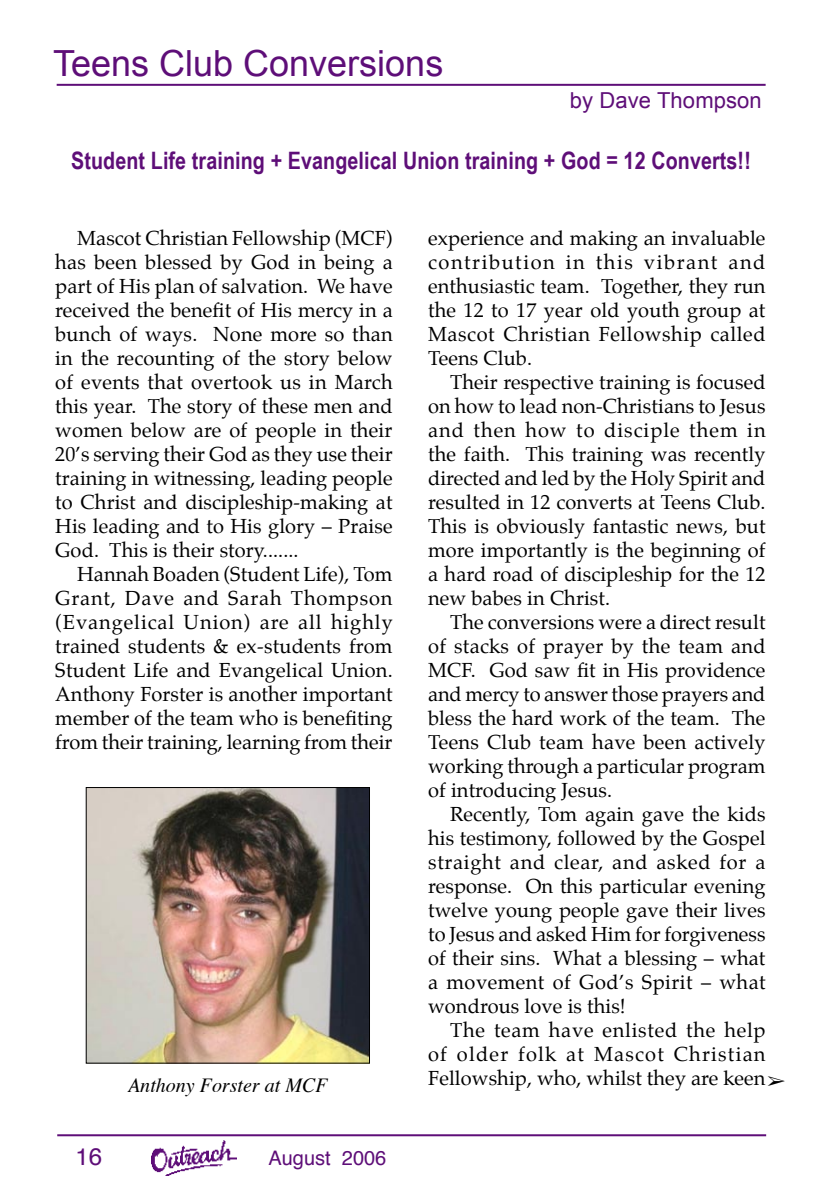
<style>
.page{position:relative;width:828px;height:1191px;background:#fff}
.page>*{position:absolute;margin:0;border:0;box-sizing:border-box;transform-origin:0 0}
.t1{font:36px "Arial";color:#5e0e78}
.t2{font:700 24px "Arial Narrow";letter-spacing:.005em;color:#5e0e78}
.t3{font:24px "Helvetica";color:#5e0e78}
.t4{font:22px "Arial";letter-spacing:.005em;color:#5e0e78}
.t5{font:20px/24px "Palatino";letter-spacing:.005em;color:#000;text-align:justify}
.t6{font:italic 20px "Times";color:#000}
.t7{font:20px "Helvetica";color:#5e0e78}
</style>
<div class="page">
<hr style="left:57px;top:1134px;width:709px;height:2px;background:#5e0e78">
<img style="left:152px;top:1140px;width:85px;height:35px">
<hr style="left:57px;top:84px;width:708px;height:2px;background:#5e0e78">
<img style="left:88px;top:789px;width:280px;height:272px">
<div style="left:86px;top:787px;width:284px;height:276px;border:1px solid #000"></div>
<h1 class="t1" style="left:53px;top:40px;width:392px">Teens Club Conversions</h1>
<p class="t4" style="left:570px;top:86px;width:193px">by Dave Thompson</p>
<p class="t2" style="left:71px;top:143px;width:681px">Student Life training + Evangelical Union training + God = 12 Converts!!</p>
<p class="t5" style="left:55px;top:226px;width:339px;text-indent:22px">Mascot Christian Fellowship (MCF) has been blessed by God in being a part of His plan of salvation. We have received the benefit of His mercy in a bunch of ways. None more so than in the recounting of the story below of events that overtook us in March this year. The story of these men and women below are of people in their 20’s serving their God as they use their training in witnessing, leading people to Christ and discipleship-making at His leading and to His glory – Praise God. This is their story.......</p>
<p class="t5" style="left:55px;top:562px;width:339px;text-indent:22px">Hannah Boaden (Student Life), Tom Grant, Dave and Sarah Thompson (Evangelical Union) are all highly trained students &amp; ex-students from Student Life and Evangelical Union.<br>Anthony Forster is another important member of the team who is benefiting from their training, learning from their</p>
<p class="t6" style="left:128px;top:1067px;width:201px">Anthony Forster at MCF</p>
<p class="t3" style="left:76px;top:1138px;width:28px">16</p>
<p class="t7" style="left:268px;top:1142px;width:119px">August 2006</p>
<p class="t5" style="left:428px;top:226px;width:339px">experience and making an invaluable contribution in this vibrant and enthusiastic team. Together, they run the 12 to 17 year old youth group at Mascot Christian Fellowship called Teens Club.</p>
<p class="t5" style="left:428px;top:370px;width:339px;text-indent:22px">Their respective training is focused on how to lead non-Christians to Jesus and then how to disciple them in the faith. This training was recently directed and led by the Holy Spirit and resulted in 12 converts at Teens Club.<br>This is obviously fantastic news, but more importantly is the beginning of a hard road of discipleship for the 12 new babes in Christ.</p>
<p class="t5" style="left:428px;top:610px;width:339px;text-indent:22px">The conversions were a direct result of stacks of prayer by the team and MCF. God saw fit in His providence and mercy to answer those prayers and bless the hard work of the team. The Teens Club team have been actively working through a particular program of introducing Jesus.</p>
<p class="t5" style="left:428px;top:802px;width:339px;text-indent:22px">Recently, Tom again gave the kids his testimony, followed by the Gospel straight and clear, and asked for a response. On this particular evening twelve young people gave their lives to Jesus and asked Him for forgiveness of their sins. What a blessing – what a movement of God’s Spirit – what wondrous love is this!</p>
<p class="t5" style="left:428px;top:1018px;width:339px;text-indent:22px">The team have enlisted the help of older folk at Mascot Christian Fellowship, who, whilst they are keen</p>
</div>
